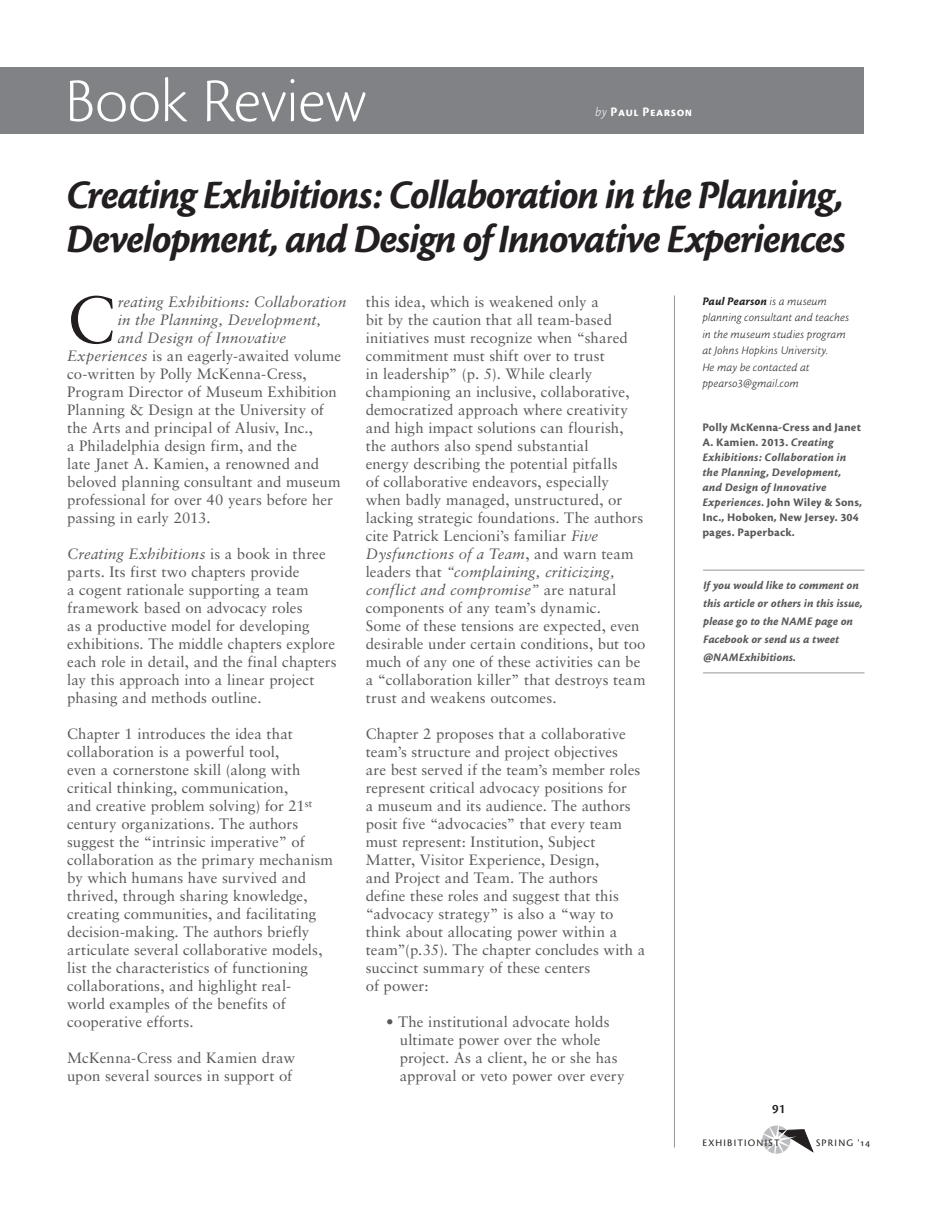
<style>
.page{position:relative;width:932px;height:1215px;background:#fff}
.page>*{position:absolute;margin:0;border:0;box-sizing:border-box;transform-origin:0 0}
.t1{font:66.6px "Sabon";color:#231f20}
.t2{font:64.5px "Cronos MM 250 43";letter-spacing:.005em;color:#fff}
.t3{font:42px/43.3px "Cronos MM It 700 28";letter-spacing:-.025em;color:#231f20}
.t4{font:15px/18px "Sabon";letter-spacing:.005em;color:#57585a}
.t5{font:italic 15px "Sabon";letter-spacing:.01em;color:#57585a}
.t6{font:13.5px "Cronos MM SC 700 9";letter-spacing:.04em;color:#fff;scale:.95 1}
.t7{font:13.5px "Cronos MM 574 9";color:#231f20}
.t8{font:12px/18px "Cronos MM It 700 8";color:#57585a}
.t9{font:12px/15px "Cronos MM 700 8";letter-spacing:.01em;color:#57585a}
.t10{font:12px/16.5px "Cronos MM It 250 8";letter-spacing:.01em;color:#231f20}
.t11{font:12px "Cronos MM It 700 8";letter-spacing:.01em;color:#231f20}
.t12{font:10.35px "Cronos MM SC 408 9";letter-spacing:.12em;color:#231f20}
.s1{font-family:"Cronos MM It 250 9"}
.s2{font-style:italic}
.s3{font-family:"Cronos MM It 250 8"}
.s4{font-family:"Cronos MM It 700 8"}
</style>
<div class="page">
<svg style="left:762px;top:1125px;width:51px;height:29px"></svg>
<hr style="left:674px;top:296px;width:1px;height:852px;background:#939598">
<hr style="left:703px;top:570px;width:161px;height:1px;background:#939598">
<hr style="left:703px;top:673px;width:161px;height:1px;background:#939598">
<div style="left:0;top:68px;width:863px;height:66px;background:#808285"></div>
<h2 class="t2" style="left:65px;top:67px;width:302px">Book Review</h2>
<p class="t6" style="left:595px;top:105px;width:104px"><span class="s1">by</span> Paul Pearson</p>
<h3 class="t3" style="left:66px;top:174px;width:781px">Creating Exhibitions: Collaboration in the Planning,<br>Development, and Design of Innovative Experiences</h3>
<h1 class="t1" style="left:67px;top:280px;width:50px">C</h1>
<p class="t5" style="left:118px;top:293px;width:230px">reating Exhibitions: Collaboration</p>
<p class="t5" style="left:118px;top:311px;width:205px">in the Planning, Development,</p>
<p class="t5" style="left:118px;top:329px;width:169px">and Design of Innovative</p>
<p class="t4" style="left:67px;top:347px;width:275px"><span class="s2">Experiences</span> is an eagerly-awaited volume</p>
<p class="t4" style="left:67px;top:365px;width:241px">co-written by Polly McKenna-Cress,</p>
<p class="t4" style="left:67px;top:383px;width:271px">Program Director of Museum Exhibition</p>
<p class="t4" style="left:67px;top:401px;width:258px">Planning &amp; Design at the University of</p>
<p class="t4" style="left:67px;top:419px;width:247px">the Arts and principal of Alusiv, Inc.,</p>
<p class="t4" style="left:67px;top:437px;width:231px">a Philadelphia design firm, and the</p>
<p class="t4" style="left:67px;top:455px;width:253px">late Janet A. Kamien, a renowned and</p>
<p class="t4" style="left:67px;top:473px;width:275px">beloved planning consultant and museum</p>
<p class="t4" style="left:67px;top:491px;width:267px">professional for over 40 years before her</p>
<p class="t4" style="left:67px;top:509px;width:145px">passing in early 2013.</p>
<p class="t4" style="left:67px;top:545px;width:271px"><span class="s2">Creating Exhibitions</span> is a book in three parts. Its first two chapters provide<br>a cogent rationale supporting a team framework based on advocacy roles<br>as a productive model for developing exhibitions. The middle chapters explore each role in detail, and the final chapters lay this approach into a linear project phasing and methods outline.</p>
<p class="t4" style="left:67px;top:725px;width:267px">Chapter 1 introduces the idea that collaboration is a powerful tool,<br>even a cornerstone skill (along with critical thinking, communication,<br>and creative problem solving) for 21<sup>st </sup>century organizations. The authors suggest the “intrinsic imperative” of collaboration as the primary mechanism by which humans have survived and thrived, through sharing knowledge, creating communities, and facilitating decision-making. The authors briefly articulate several collaborative models, list the characteristics of functioning collaborations, and highlight real-<br>world examples of the benefits of cooperative efforts.</p>
<p class="t4" style="left:67px;top:1049px;width:229px">McKenna-Cress and Kamien draw upon several sources in support of</p>
<p class="t4" style="left:366px;top:293px;width:281px">this idea, which is weakened only a<br>bit by the caution that all team-based initiatives must recognize when “shared commitment must shift over to trust<br>in leadership” (p. 5). While clearly championing an inclusive, collaborative, democratized approach where creativity and high impact solutions can flourish, the authors also spend substantial<br>energy describing the potential pitfalls<br>of collaborative endeavors, especially when badly managed, unstructured, or lacking strategic foundations. The authors cite Patrick Lencioni’s familiar <span class="s2">Five Dysfunctions of a Team</span>, and warn team leaders that <span class="s2">“complaining, criticizing, conflict and compromise”</span> are natural components of any team’s dynamic.<br>Some of these tensions are expected, even desirable under certain conditions, but too much of any one of these activities can be a “collaboration killer” that destroys team trust and weakens outcomes.</p>
<p class="t4" style="left:366px;top:725px;width:281px">Chapter 2 proposes that a collaborative team’s structure and project objectives<br>are best served if the team’s member roles represent critical advocacy positions for<br>a museum and its audience. The authors posit five “advocacies” that every team must represent: Institution, Subject Matter, Visitor Experience, Design,<br>and Project and Team. The authors<br>define these roles and suggest that this “advocacy strategy” is also a “way to think about allocating power within a team”(p.35). The chapter concludes with a succinct summary of these centers<br>of power:</p>
<p class="t4" style="left:400px;top:1013px;width:226px;text-indent:-14px">• The institutional advocate holds ultimate power over the whole project. As a client, he or she has approval or veto power over every</p>
<p class="t11" style="left:702px;top:294px;width:126px">Paul Pearson <span class="s3">is a museum</span></p>
<p class="t10" style="left:702px;top:309px;width:148px">planning consultant and teaches in the museum studies program at Johns Hopkins University.<br>He may be contacted at ppearso3@gmail.com</p>
<p class="t9" style="left:702px;top:420px;width:160px">Polly McKenna-Cress and Janet<br>A. Kamien. 2013. <span class="s4">Creating</span></p>
<p class="t8" style="left:702px;top:450px;width:145px;line-height:15px">Exhibitions: Collaboration in the Planning, Development, and Design of Innovative</p>
<p class="t9" style="left:702px;top:495px;width:161px"><span class="s4">Experiences.</span> John Wiley &amp; Sons,<br>Inc., Hoboken, New Jersey. 304 pages. Paperback.</p>
<p class="t8" style="left:703px;top:576px;width:161px">If you would like to comment on this article or others in this issue, please go to the NAME page on<br>Facebook or send us a tweet @NAMExhibitions.</p>
<p class="t7" style="left:772px;top:1102px;width:15px">91</p>
<p class="t12" style="left:702px;top:1138px;width:79px">EXHIBITIONIST</p>
<p class="t12" style="left:816px;top:1138px;width:55px">SPRING '14</p>
</div>
